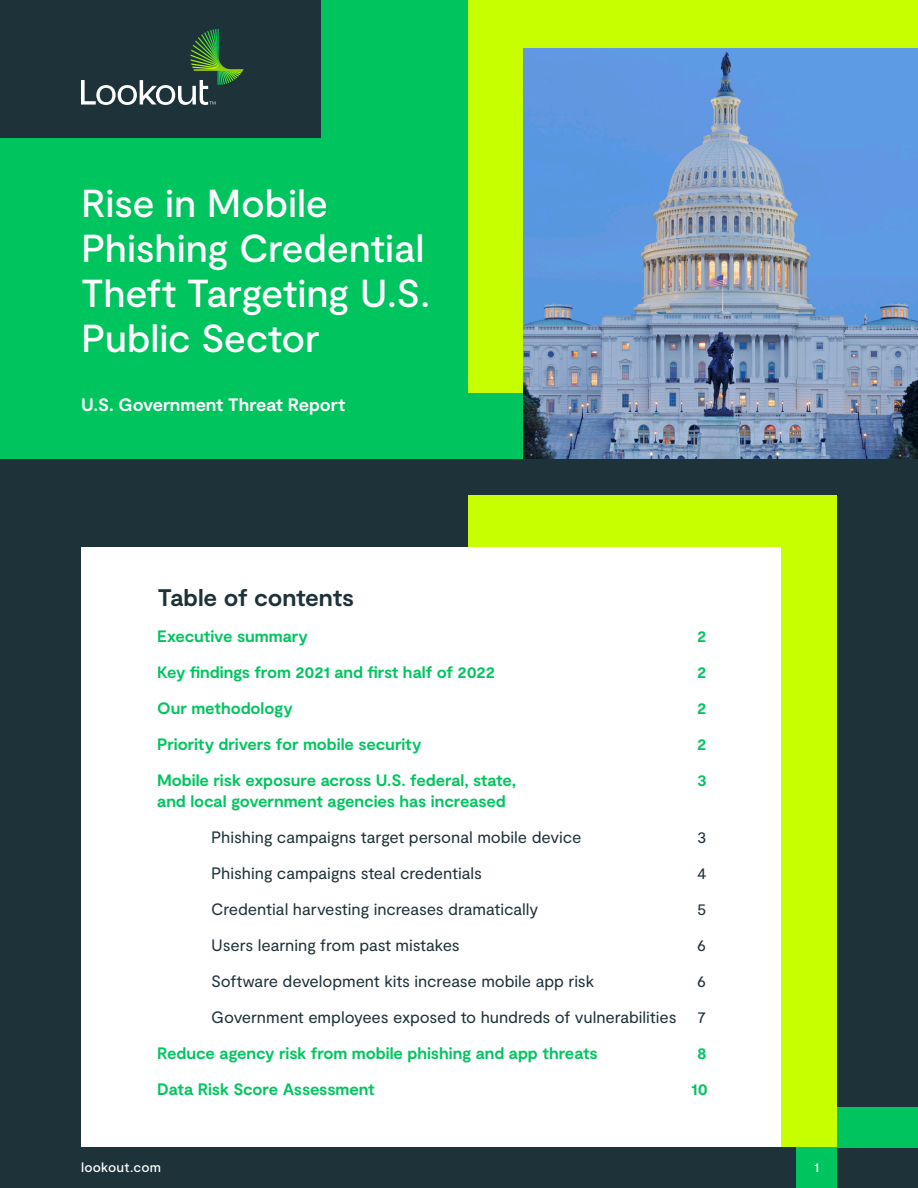
<style>
.page{position:relative;width:918px;height:1188px;background:#fff}
.page>*{position:absolute;margin:0;border:0;box-sizing:border-box;transform-origin:0 0}
.Cover_Page_Headline{font:500 39px/45px "Moderat";letter-spacing:-.005em;color:#fff}
.Paragraph_Headline{font:700 24px "Moderat";letter-spacing:-.01em;color:#1e3239}
.Cover_Page_Subhead{font:700 18px "Moderat";letter-spacing:-.005em;color:#fff}
.Body_Copy_Subhead_Lo{font:700 16.5px "Moderat";letter-spacing:-.005em;color:#00c55f}
.Body_Copy_Subhead_Lo-2{font:16.5px "Moderat";letter-spacing:-.005em;color:#1e3239}
.t1{font:500 13.5px "Moderat";letter-spacing:.015em;color:#fff}
</style>
<div class="page">
<div style="left:0;top:0;width:918px;height:459px;background:#00c55f"></div>
<div style="left:468px;top:1px;width:450px;height:392px;background:#c8ff00"></div>
<img style="left:524px;top:49px;width:394px;height:410px">
<div style="left:0;top:0;width:321px;height:138px;background:#1e3239"></div>
<svg style="left:81px;top:29px;width:162px;height:76px"></svg>
<div style="left:0;top:459px;width:918px;height:729px;background:#1e3239"></div>
<div style="left:468px;top:496px;width:369px;height:692px;background:#c8ff00"></div>
<div style="left:81px;top:547px;width:700px;height:641px;background:#fff"></div>
<div style="left:0;top:1148px;width:796px;height:40px;background:#1e3239"></div>
<div style="left:796px;top:1148px;width:41px;height:40px;background:#00c55f"></div>
<div style="left:837px;top:1107px;width:81px;height:41px;background:#00c55f"></div>
<p class="Cover_Page_Headline" style="left:81px;top:182px;width:351px">Rise in Mobile<br>Phishing Credential<br>Theft Targeting U.S.<br>Public Sector</p>
<p class="Cover_Page_Subhead" style="left:81px;top:394px;width:266px">U.S. Government Threat Report</p>
<p class="Paragraph_Headline" style="left:158px;top:583px;width:198px">Table of contents</p>
<p class="Body_Copy_Subhead_Lo" style="left:157px;top:627px;width:152px">Executive summary</p>
<p class="Body_Copy_Subhead_Lo" style="left:697px;top:627px;width:11px">2</p>
<p class="Body_Copy_Subhead_Lo" style="left:157px;top:663px;width:339px">Key findings from 2021 and first half of 2022</p>
<p class="Body_Copy_Subhead_Lo" style="left:697px;top:663px;width:11px">2</p>
<p class="Body_Copy_Subhead_Lo" style="left:157px;top:699px;width:137px">Our methodology</p>
<p class="Body_Copy_Subhead_Lo" style="left:697px;top:699px;width:11px">2</p>
<p class="Body_Copy_Subhead_Lo" style="left:157px;top:735px;width:266px">Priority drivers for mobile security</p>
<p class="Body_Copy_Subhead_Lo" style="left:697px;top:735px;width:11px">2</p>
<p class="Body_Copy_Subhead_Lo" style="left:157px;top:771px;width:360px">Mobile risk exposure across U.S. federal, state,</p>
<p class="Body_Copy_Subhead_Lo" style="left:697px;top:771px;width:11px">3</p>
<p class="Body_Copy_Subhead_Lo" style="left:157px;top:792px;width:350px">and local government agencies has increased</p>
<p class="Body_Copy_Subhead_Lo-2" style="left:211px;top:828px;width:372px">Phishing campaigns target personal mobile device</p>
<p class="Body_Copy_Subhead_Lo-2" style="left:697px;top:828px;width:11px">3</p>
<p class="Body_Copy_Subhead_Lo-2" style="left:211px;top:864px;width:272px">Phishing campaigns steal credentials</p>
<p class="Body_Copy_Subhead_Lo-2" style="left:697px;top:864px;width:11px">4</p>
<p class="Body_Copy_Subhead_Lo-2" style="left:211px;top:900px;width:329px">Credential harvesting increases dramatically</p>
<p class="Body_Copy_Subhead_Lo-2" style="left:697px;top:900px;width:11px">5</p>
<p class="Body_Copy_Subhead_Lo-2" style="left:211px;top:936px;width:250px">Users learning from past mistakes</p>
<p class="Body_Copy_Subhead_Lo-2" style="left:697px;top:936px;width:10px">6</p>
<p class="Body_Copy_Subhead_Lo-2" style="left:211px;top:972px;width:384px">Software development kits increase mobile app risk</p>
<p class="Body_Copy_Subhead_Lo-2" style="left:697px;top:972px;width:10px">6</p>
<p class="Body_Copy_Subhead_Lo-2" style="left:211px;top:1008px;width:467px">Government employees exposed to hundreds of vulnerabilities</p>
<p class="Body_Copy_Subhead_Lo-2" style="left:697px;top:1008px;width:10px">7</p>
<p class="Body_Copy_Subhead_Lo" style="left:157px;top:1044px;width:442px">Reduce agency risk from mobile phishing and app threats</p>
<p class="Body_Copy_Subhead_Lo" style="left:697px;top:1044px;width:11px">8</p>
<p class="Body_Copy_Subhead_Lo" style="left:157px;top:1080px;width:219px">Data Risk Score Assessment</p>
<p class="Body_Copy_Subhead_Lo" style="left:691px;top:1080px;width:18px">10</p>
<p class="t1" style="left:81px;top:1159px;width:82px">lookout.com</p>
<p class="t1" style="left:814px;top:1159px;width:7px">1</p>
</div>
